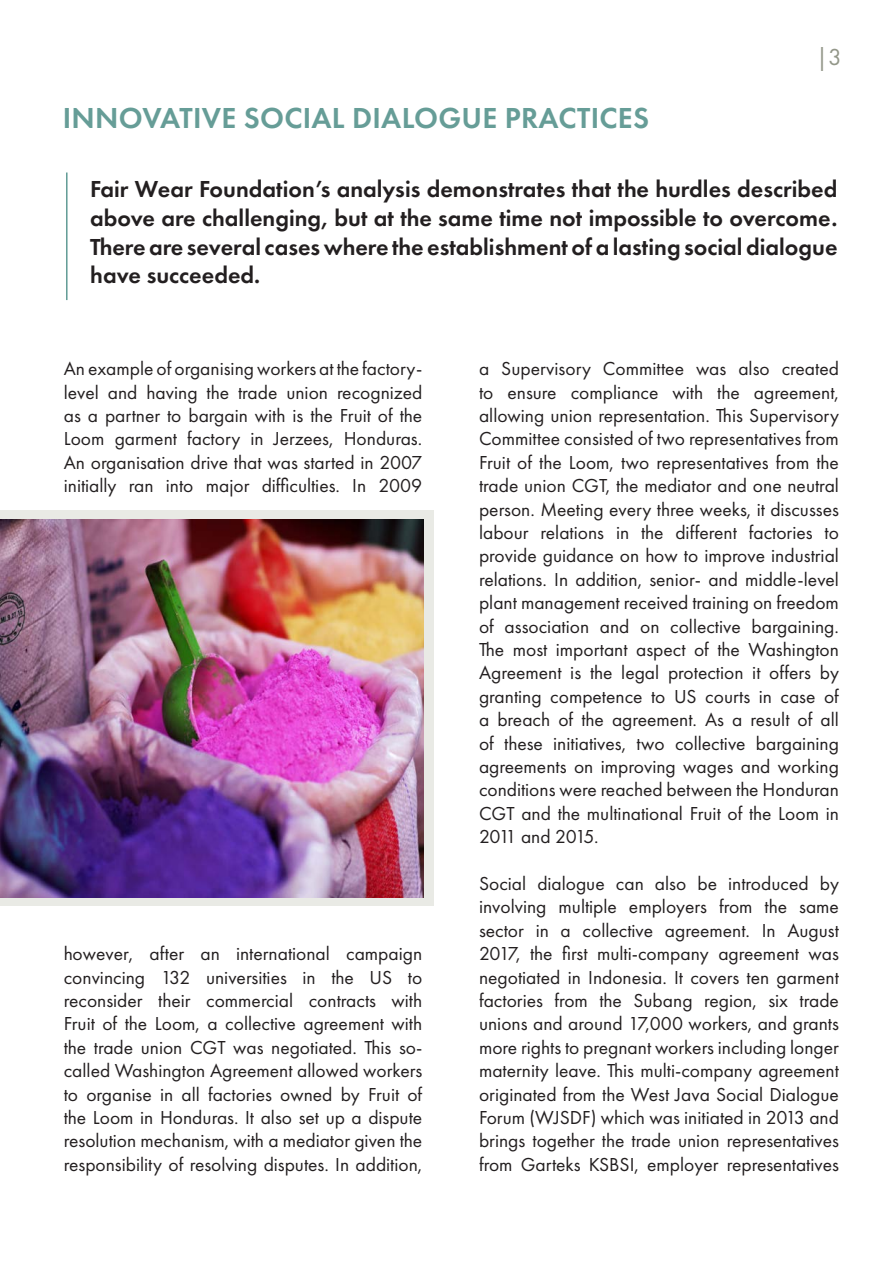
<style>
.page{position:relative;width:893px;height:1263px;background:#fff}
.page>*{position:absolute;margin:0;border:0;box-sizing:border-box;transform-origin:0 0}
.t1{font:600 30px "Futura PT";letter-spacing:.01em;color:#669d97}
.Intro_paragraph{font:600 24px/28.8px "Futura PT";color:#231f20;text-align:justify}
.t2{font:24px "Futura PT";color:#939789}
.Paragraph{font:19.5px/23.4px "Futura PT";color:#231f20;text-align:justify}
</style>
<div class="page">
<div style="left:0;top:510px;width:434px;height:396px;background:#e9eae5"></div>
<hr style="left:66px;top:172px;width:2px;height:128px;background:#619b95">
<img style="left:0;top:520px;width:424px;height:377px">
<p class="t1" style="left:63px;top:99px;width:588px">INNOVATIVE SOCIAL DIALOGUE PRACTICES</p>
<p class="t2" style="left:816px;top:42px;width:27px">|3</p>
<p class="Intro_paragraph" style="left:90px;top:174px;width:749px">Fair Wear Foundation’s analysis demonstrates that the hurdles described above are challenging, but at the same time not impossible to overcome.<br>There are several cases where the establishment of a lasting social dialogue have succeeded.</p>
<p class="Paragraph" style="left:64px;top:357px;width:360px">An example of organising workers at the factory&shy;level and having the trade union recognized as a partner to bargain with is the Fruit of the Loom garment factory in Jerzees, Honduras.<br>An organisation drive that was started in 2007 initially ran into major difficulties. In 2009</p>
<p class="Paragraph" style="left:64px;top:942px;width:360px">however, after an international campaign convincing 132 universities in the US to reconsider their commercial contracts with Fruit of the Loom, a collective agreement with the trade union CGT was negotiated. This so&shy;called Washington Agreement allowed workers to organise in all factories owned by Fruit of the Loom in Honduras. It also set up a dispute resolution mechanism, with a mediator given the responsibility of resolving disputes. In addition,</p>
<p class="Paragraph" style="left:479px;top:357px;width:361px">a Supervisory Committee was also created to ensure compliance with the agreement, allowing union representation. This Supervisory Committee consisted of two representatives from Fruit of the Loom, two representatives from the trade union CGT, the mediator and one neutral person. Meeting every three weeks, it discusses labour relations in the different factories to provide guidance on how to improve industrial relations. In addition, senior- and middle-level plant management received training on freedom of association and on collective bargaining.<br>The most important aspect of the Washington Agreement is the legal protection it offers by granting competence to US courts in case of a breach of the agreement. As a result of all of these initiatives, two collective bargaining agreements on improving wages and working conditions were reached between the Honduran CGT and the multinational Fruit of the Loom in 2011 and 2015.</p>
<p class="Paragraph" style="left:479px;top:872px;width:361px">Social dialogue can also be introduced by involving multiple employers from the same sector in a collective agreement. In August 2017, the first multi-company agreement was negotiated in Indonesia. It covers ten garment factories from the Subang region, six trade unions and around 17,000 workers, and grants more rights to pregnant workers including longer maternity leave. This multi-company agreement originated from the West Java Social Dialogue Forum (WJSDF) which was initiated in 2013 and brings together the trade union representatives from Garteks KSBSI, employer representatives</p>
</div>
